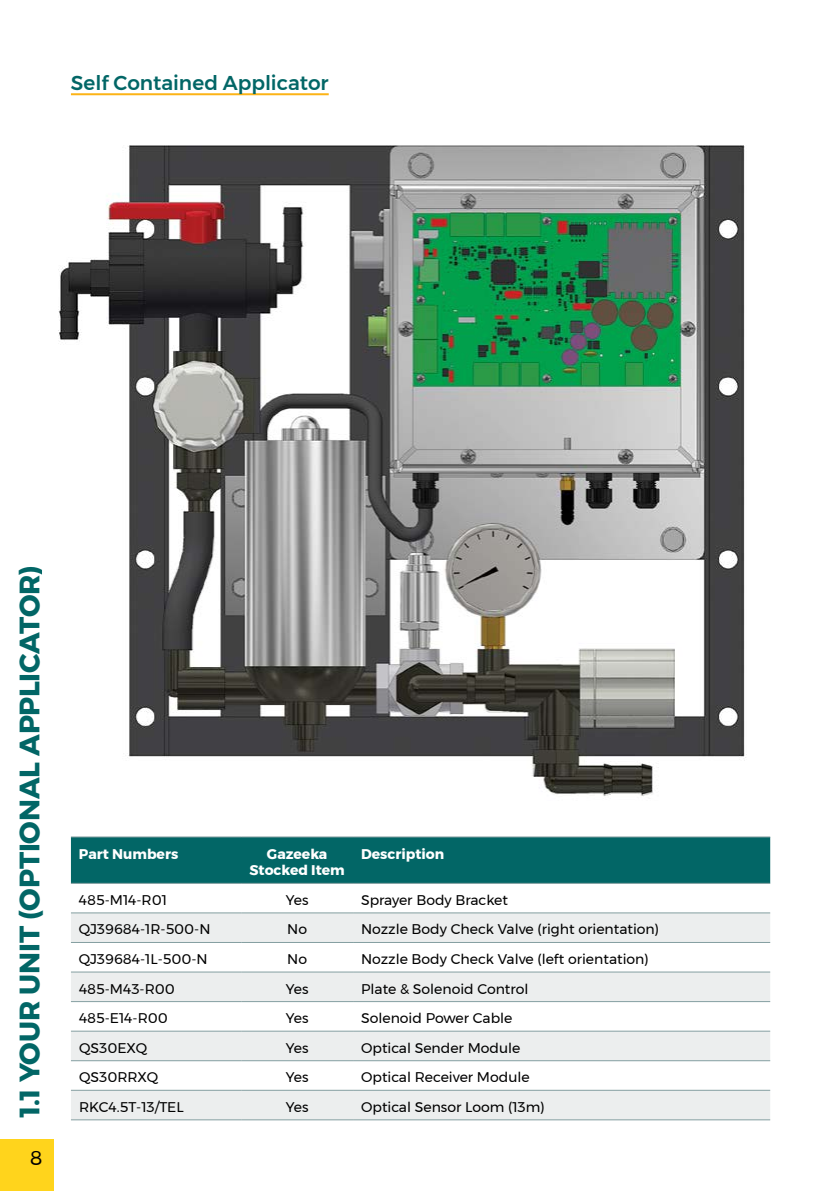
<style>
.page{position:relative;width:840px;height:1191px;background:#fff}
.page>*{position:absolute;margin:0;border:0;box-sizing:border-box;transform-origin:0 0}
.t1{font:700 28px "Montserrat";letter-spacing:-.005em;color:#026666}
.t2{font:500 20px "Montserrat";color:#026666}
.t3{font:20px "Montserrat";color:#000}
.t4{font:14px "Montserrat";color:#000}
.t5{font:700 14px/16.8px "Montserrat";color:#fff;text-align:center}
</style>
<div class="page">
<div style="left:0;top:1140px;width:54px;height:51px;background:#ffd41c"></div>
<hr style="left:71px;top:93px;width:257px;height:2px;background:#fcb316">
<img style="left:58px;top:145px;width:689px;height:654px">
<div style="left:71px;top:837px;width:698px;height:46px;background:#026666"></div>
<svg style="left:71px;top:913px;width:698px;height:206px;fill:#eceeee"></svg>
<hr style="left:71px;top:836px;width:170px;height:1px;background:#849fa1">
<hr style="left:241px;top:836px;width:112px;height:1px;background:#849fa1">
<hr style="left:353px;top:836px;width:416px;height:1px;background:#849fa1">
<hr style="left:71px;top:883px;width:170px;height:1px;background:#849fa1">
<hr style="left:241px;top:883px;width:112px;height:1px;background:#849fa1">
<hr style="left:353px;top:883px;width:416px;height:1px;background:#849fa1">
<hr style="left:71px;top:912px;width:170px;height:1px;background:#849fa1">
<hr style="left:241px;top:912px;width:112px;height:1px;background:#849fa1">
<hr style="left:353px;top:912px;width:416px;height:1px;background:#849fa1">
<hr style="left:71px;top:942px;width:170px;height:1px;background:#849fa1">
<hr style="left:241px;top:942px;width:112px;height:1px;background:#849fa1">
<hr style="left:353px;top:942px;width:416px;height:1px;background:#849fa1">
<hr style="left:71px;top:971px;width:170px;height:1px;background:#849fa1">
<hr style="left:241px;top:971px;width:112px;height:1px;background:#849fa1">
<hr style="left:353px;top:971px;width:416px;height:1px;background:#849fa1">
<hr style="left:71px;top:1001px;width:170px;height:1px;background:#849fa1">
<hr style="left:241px;top:1001px;width:112px;height:1px;background:#849fa1">
<hr style="left:353px;top:1001px;width:416px;height:1px;background:#849fa1">
<hr style="left:71px;top:1030px;width:170px;height:1px;background:#849fa1">
<hr style="left:241px;top:1030px;width:112px;height:1px;background:#849fa1">
<hr style="left:353px;top:1030px;width:416px;height:1px;background:#849fa1">
<hr style="left:71px;top:1060px;width:170px;height:1px;background:#849fa1">
<hr style="left:241px;top:1060px;width:112px;height:1px;background:#849fa1">
<hr style="left:353px;top:1060px;width:416px;height:1px;background:#849fa1">
<hr style="left:71px;top:1090px;width:170px;height:1px;background:#849fa1">
<hr style="left:241px;top:1090px;width:112px;height:1px;background:#849fa1">
<hr style="left:353px;top:1090px;width:416px;height:1px;background:#849fa1">
<hr style="left:71px;top:1119px;width:170px;height:1px;background:#849fa1">
<hr style="left:241px;top:1119px;width:112px;height:1px;background:#849fa1">
<hr style="left:353px;top:1119px;width:416px;height:1px;background:#849fa1">
<h2 class="t2" style="left:71px;top:67px;width:259px">Self Contained Applicator</h2>
<h1 class="t1" style="left:7px;top:1117px;width:553px;rotate:-90deg">1.1 YOUR UNIT (OPTIONAL APPLICATOR)</h1>
<h2 class="t3" style="left:30px;top:1142px;width:14px">8</h2>
<p class="t5" style="left:79px;top:845px;width:101px">Part Numbers</p>
<p class="t5" style="left:249px;top:845px;width:97px">Gazeeka<br>Stocked Item</p>
<p class="t5" style="left:361px;top:845px;width:85px">Description</p>
<p class="t4" style="left:79px;top:889px;width:89px">485-M14-R01</p>
<p class="t4" style="left:285px;top:889px;width:24px">Yes</p>
<p class="t4" style="left:361px;top:889px;width:148px">Sprayer Body Bracket</p>
<p class="t4" style="left:79px;top:918px;width:133px">QJ39684-1R-500-N</p>
<p class="t4" style="left:287px;top:918px;width:21px">No</p>
<p class="t4" style="left:361px;top:918px;width:299px">Nozzle Body Check Valve (right orientation)</p>
<p class="t4" style="left:79px;top:948px;width:130px">QJ39684-1L-500-N</p>
<p class="t4" style="left:287px;top:948px;width:21px">No</p>
<p class="t4" style="left:361px;top:948px;width:289px">Nozzle Body Check Valve (left orientation)</p>
<p class="t4" style="left:79px;top:978px;width:97px">485-M43-R00</p>
<p class="t4" style="left:285px;top:978px;width:24px">Yes</p>
<p class="t4" style="left:361px;top:978px;width:169px">Plate &amp; Solenoid Control</p>
<p class="t4" style="left:79px;top:1007px;width:90px">485-E14-R00</p>
<p class="t4" style="left:285px;top:1007px;width:24px">Yes</p>
<p class="t4" style="left:361px;top:1007px;width:153px">Solenoid Power Cable</p>
<p class="t4" style="left:79px;top:1037px;width:70px">QS30EXQ</p>
<p class="t4" style="left:286px;top:1037px;width:24px">Yes</p>
<p class="t4" style="left:361px;top:1037px;width:161px">Optical Sender Module</p>
<p class="t4" style="left:79px;top:1066px;width:81px">QS30RRXQ</p>
<p class="t4" style="left:286px;top:1066px;width:24px">Yes</p>
<p class="t4" style="left:361px;top:1066px;width:170px">Optical Receiver Module</p>
<p class="t4" style="left:79px;top:1096px;width:106px">RKC4.5T-13/TEL</p>
<p class="t4" style="left:286px;top:1096px;width:24px">Yes</p>
<p class="t4" style="left:361px;top:1096px;width:185px">Optical Sensor Loom (13m)</p>
</div>
